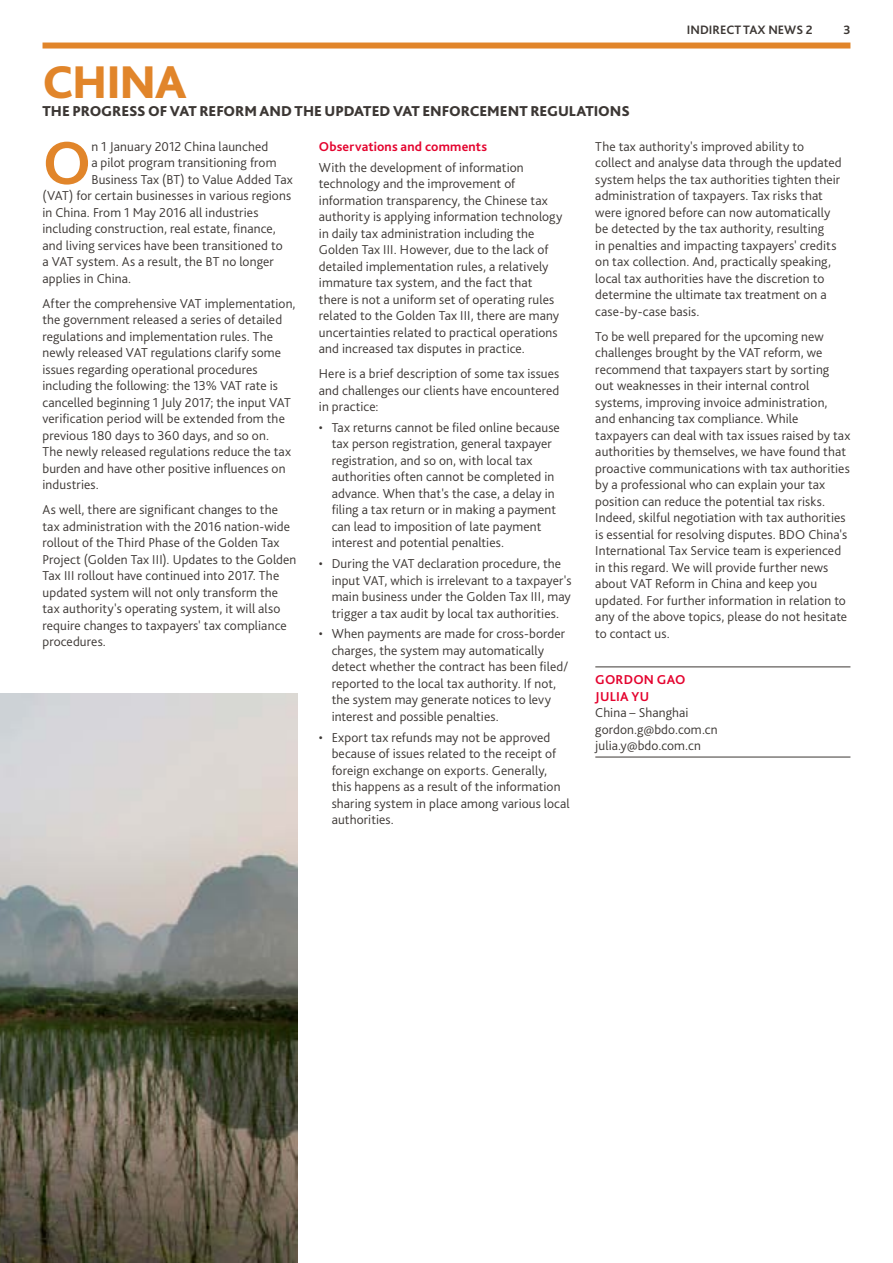
<style>
.page{position:relative;width:893px;height:1263px;background:#fff}
.page>*{position:absolute;margin:0;border:0;box-sizing:border-box;transform-origin:0 0}
.t1{font:700 63.6px "Bliss Pro";color:#e1852a}
.t2{font:800 48px "Bliss Pro";letter-spacing:-.025em;color:#e1852a}
.t3{font:800 15px "Bliss Pro";letter-spacing:-.005em;color:#3c3734}
.t4{font:300 13.5px/16.5px "Bliss Pro";letter-spacing:.01em;color:#3c3734}
.t5{font:700 13.5px/16.5px "Bliss Pro";letter-spacing:.015em;color:#e4032e}
.t6{font:700 12.75px "Bliss Pro";color:#3c3734}
</style>
<div class="page">
<div style="left:43px;top:43px;width:807px;height:6px;background:#e1852a"></div>
<hr style="left:595px;top:666px;width:255px;height:1px;background:#3c3734">
<hr style="left:595px;top:757px;width:255px;height:1px;background:#3c3734">
<img style="left:0;top:694px;width:298px;height:569px">
<p class="t6" style="left:687px;top:22px;width:127px">INDIRECT TAX NEWS 2</p>
<p class="t6" style="left:843px;top:22px;width:9px">3</p>
<h2 class="t2" style="left:43px;top:52px;width:145px">CHINA</h2>
<p class="t3" style="left:43px;top:102px;width:589px">THE PROGRESS OF VAT REFORM AND THE UPDATED VAT ENFORCEMENT REGULATIONS</p>
<h1 class="t1" style="left:43px;top:123px;width:50px">O</h1>
<p class="t4" style="left:91px;top:138px;width:179px">n 1 January 2012 China launched</p>
<p class="t5" style="left:319px;top:138px;width:170px">Observations and comments</p>
<p class="t4" style="left:319px;top:159px;width:245px">With the development of information technology and the improvement of information transparency, the Chinese tax authority is applying information technology in daily tax administration including the Golden Tax III. However, due to the lack of detailed implementation rules, a relatively immature tax system, and the fact that there is not a uniform set of operating rules related to the Golden Tax III, there are many uncertainties related to practical operations and increased tax disputes in practice.</p>
<p class="t4" style="left:319px;top:365px;width:242px;text-align:justify">Here is a brief description of some tax issues and challenges our clients have encountered in practice:</p>
<p class="t4" style="left:332px;top:419px;width:230px;text-indent:-13px">• Tax returns cannot be filed online because tax person registration, general taxpayer registration, and so on, with local tax authorities often cannot be completed in advance. When that's the case, a delay in filing a tax return or in making a payment can lead to imposition of late payment interest and potential penalties.</p>
<p class="t4" style="left:332px;top:555px;width:241px;text-indent:-13px">• During the VAT declaration procedure, the input VAT, which is irrelevant to a taxpayer's main business under the Golden Tax III, may trigger a tax audit by local tax authorities.</p>
<p class="t4" style="left:332px;top:625px;width:238px;text-indent:-13px">• When payments are made for cross-border charges, the system may automatically detect whether the contract has been filed/ reported to the local tax authority. If not, the system may generate notices to levy interest and possible penalties.</p>
<p class="t4" style="left:332px;top:728px;width:240px;text-indent:-13px">• Export tax refunds may not be approved because of issues related to the receipt of foreign exchange on exports. Generally, this happens as a result of the information sharing system in place among various local authorities.</p>
<p class="t4" style="left:595px;top:138px;width:248px">The tax authority's improved ability to collect and analyse data through the updated system helps the tax authorities tighten their administration of taxpayers. Tax risks that were ignored before can now automatically be detected by the tax authority, resulting<br>in penalties and impacting taxpayers' credits on tax collection. And, practically speaking, local tax authorities have the discretion to determine the ultimate tax treatment on a case-by-case basis.</p>
<p class="t4" style="left:595px;top:328px;width:257px">To be well prepared for the upcoming new challenges brought by the VAT reform, we recommend that taxpayers start by sorting out weaknesses in their internal control systems, improving invoice administration, and enhancing tax compliance. While taxpayers can deal with tax issues raised by tax authorities by themselves, we have found that proactive communications with tax authorities by a professional who can explain your tax position can reduce the potential tax risks.<br>Indeed, skilful negotiation with tax authorities is essential for resolving disputes. BDO China's International Tax Service team is experienced in this regard. We will provide further news about VAT Reform in China and keep you updated. For further information in relation to any of the above topics, please do not hesitate to contact us.</p>
<p class="t5" style="left:595px;top:671px;width:92px">GORDON GAO<br>JULIA YU</p>
<p class="t4" style="left:595px;top:704px;width:124px">China – Shanghai gordon.g@bdo.com.cn julia.y@bdo.com.cn</p>
<p class="t4" style="left:91px;top:154px;width:187px">a pilot program transitioning from</p>
<p class="t4" style="left:91px;top:171px;width:203px">Business Tax (BT) to Value Added Tax</p>
<p class="t4" style="left:43px;top:187px;width:250px">(VAT) for certain businesses in various regions</p>
<p class="t4" style="left:43px;top:204px;width:217px">in China. From 1 May 2016 all industries</p>
<p class="t4" style="left:43px;top:220px;width:235px">including construction, real estate, finance,</p>
<p class="t4" style="left:43px;top:237px;width:242px">and living services have been transitioned to</p>
<p class="t4" style="left:43px;top:253px;width:233px">a VAT system. As a result, the BT no longer</p>
<p class="t4" style="left:43px;top:270px;width:90px">applies in China.</p>
<p class="t4" style="left:43px;top:295px;width:255px">After the comprehensive VAT implementation, the government released a series of detailed regulations and implementation rules. The newly released VAT regulations clarify some issues regarding operational procedures including the following: the 13% VAT rate is cancelled beginning 1 July 2017; the input VAT verification period will be extended from the previous 180 days to 360 days, and so on.<br>The newly released regulations reduce the tax burden and have other positive influences on industries.</p>
<p class="t4" style="left:43px;top:501px;width:255px">As well, there are significant changes to the tax administration with the 2016 nation-wide rollout of the Third Phase of the Golden Tax Project (Golden Tax III). Updates to the Golden Tax III rollout have continued into 2017. The updated system will not only transform the tax authority's operating system, it will also require changes to taxpayers' tax compliance procedures.</p>
</div>
